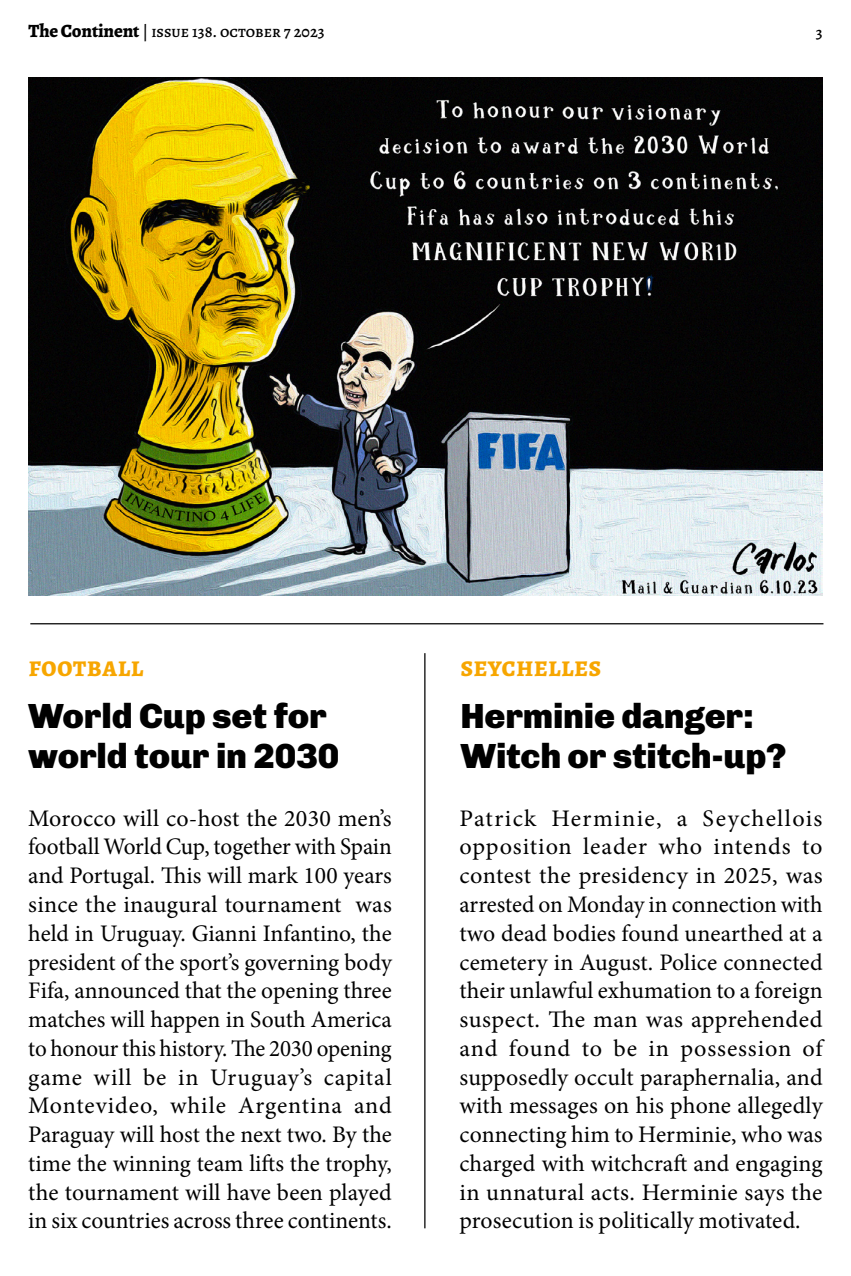
<style>
.page{position:relative;width:851px;height:1276px;background:#fff}
.page>*{position:absolute;margin:0;border:0;box-sizing:border-box;transform-origin:0 0}
.t1{font:900 35px/40px "Chivo";letter-spacing:-.005em;color:#000}
.t2{font:23.75px/28.8px "Minion Pro";color:#000;text-align:justify}
.t3{font:800 22.5px "Alegreya";letter-spacing:.04em;color:#f7a600}
.t4{font:500 16.25px "Alegreya";color:#000}
.s1{font-weight:800;font-size:18.75px}
</style>
<div class="page">
<hr style="left:30px;top:623px;width:793px;height:1px;background:#000">
<hr style="left:424px;top:653px;width:1px;height:575px;background:#000">
<img style="left:28px;top:78px;width:794px;height:517px">
<p class="t4" style="left:28px;top:22px;width:298px"><span class="s1">The Continent</span> | issue 138. october 7 2023</p>
<p class="t4" style="left:815px;top:22px;width:8px">3</p>
<p class="t3" style="left:29px;top:652px;width:116px">FOOTBALL</p>
<p class="t1" style="left:28px;top:696px;width:312px">World Cup set for world tour in 2030</p>
<p class="t2" style="left:28px;top:804px;width:365px">Morocco will co-host the 2030 men’s football World Cup, together with Spain and Portugal. This will mark 100 years since the inaugural tournament was held in Uruguay. Gianni Infantino, the president of the sport’s governing body Fifa, announced that the opening three matches will happen in South America to honour this history. The 2030 opening game will be in Uruguay’s capital Montevideo, while Argentina and Paraguay will host the next two. By the time the winning team lifts the trophy, the tournament will have been played in six countries across three continents.</p>
<p class="t3" style="left:460px;top:652px;width:142px">SEYCHELLES</p>
<p class="t1" style="left:460px;top:696px;width:327px">Herminie danger:<br>Witch or stitch-up?</p>
<p class="t2" style="left:459px;top:804px;width:364px">Patrick Herminie, a Seychellois opposition leader who intends to contest the presidency in 2025, was arrested on Monday in connection with two dead bodies found unearthed at a cemetery in August. Police connected their unlawful exhumation to a foreign suspect. The man was apprehended and found to be in possession of supposedly occult paraphernalia, and with messages on his phone allegedly connecting him to Herminie, who was charged with witchcraft and engaging in unnatural acts. Herminie says the prosecution is politically motivated.</p>
</div>
